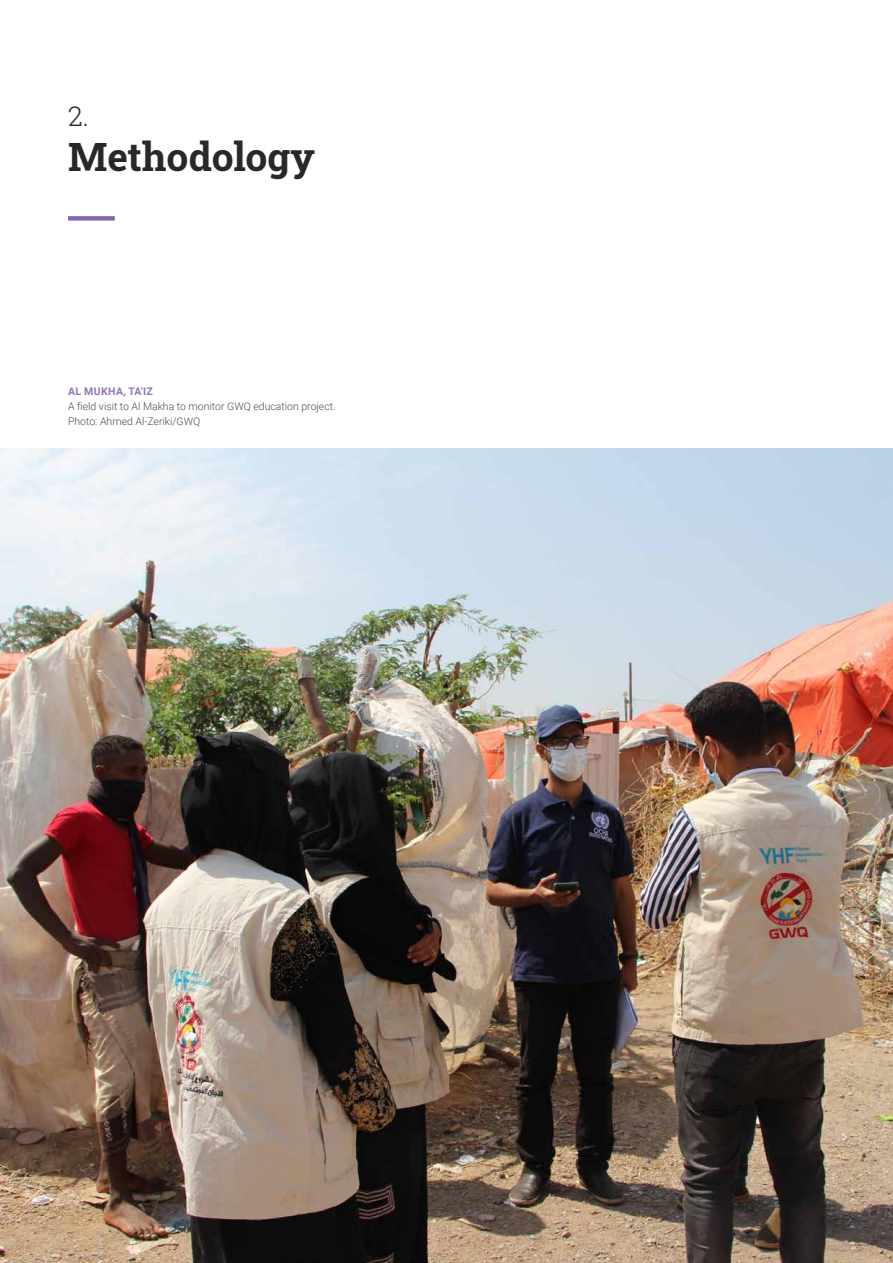
<style>
.page{position:relative;width:893px;height:1263px;background:#fff}
.page>*{position:absolute;margin:0;border:0;box-sizing:border-box;transform-origin:0 0}
.t1{font:700 39px "Roboto Slab";color:#292829}
.t2{font:300 27px "Roboto Slab";color:#292829}
.t3{font:300 10.5px/15px "Roboto";color:#4c4c4e}
.t4{font:700 10.5px "Roboto";letter-spacing:.035em;color:#9175b5}
</style>
<div class="page">
<img style="left:0;top:449px;width:893px;height:814px">
<div style="left:68px;top:216px;width:47px;height:5px;background:#8869ae"></div>
<h2 class="t2" style="left:68px;top:98px;width:22px">2.</h2>
<h1 class="t1" style="left:68px;top:130px;width:248px">Methodology</h1>
<p class="t4" style="left:68px;top:384px;width:86px">AL MUKHA, TA'IZ</p>
<p class="t3" style="left:68px;top:398px;width:269px">A field visit to Al Makha to monitor GWQ education project.<br>Photo: Ahmed Al-Zeriki/GWQ</p>
</div>
